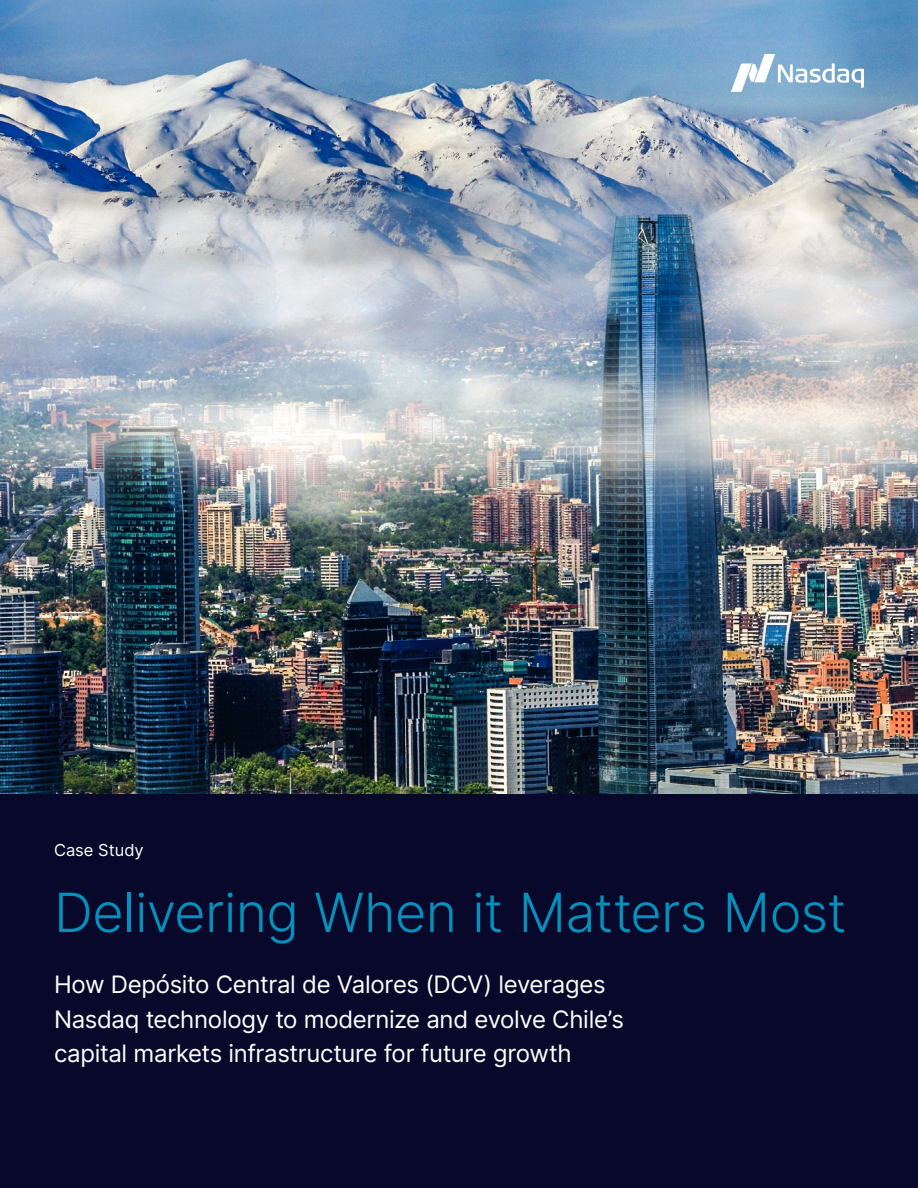
<style>
.page{position:relative;width:918px;height:1188px;background:#fff}
.page>*{position:absolute;margin:0;border:0;box-sizing:border-box;transform-origin:0 0}
.t1{font:300 54px "Inter";letter-spacing:-.01em;color:#0092bc}
.t2{font:24px/34.5px "Inter";letter-spacing:-.015em;color:#fff}
.t3{font:16.5px "Inter";color:#fff}
</style>
<div class="page">
<img style="left:0;top:0;width:918px;height:794px">
<div style="left:0;top:794px;width:918px;height:393px;background:#08082a"></div>
<svg style="left:731px;top:54px;width:133px;height:38px"></svg>
<p class="t3" style="left:54px;top:838px;width:91px">Case Study</p>
<h1 class="t1" style="left:54px;top:874px;width:794px">Delivering When it Matters Most</h1>
<p class="t2" style="left:54px;top:967px;width:571px">How Depósito Central de Valores (DCV) leverages<br>Nasdaq technology to modernize and evolve Chile’s capital markets infrastructure for future growth</p>
</div>
